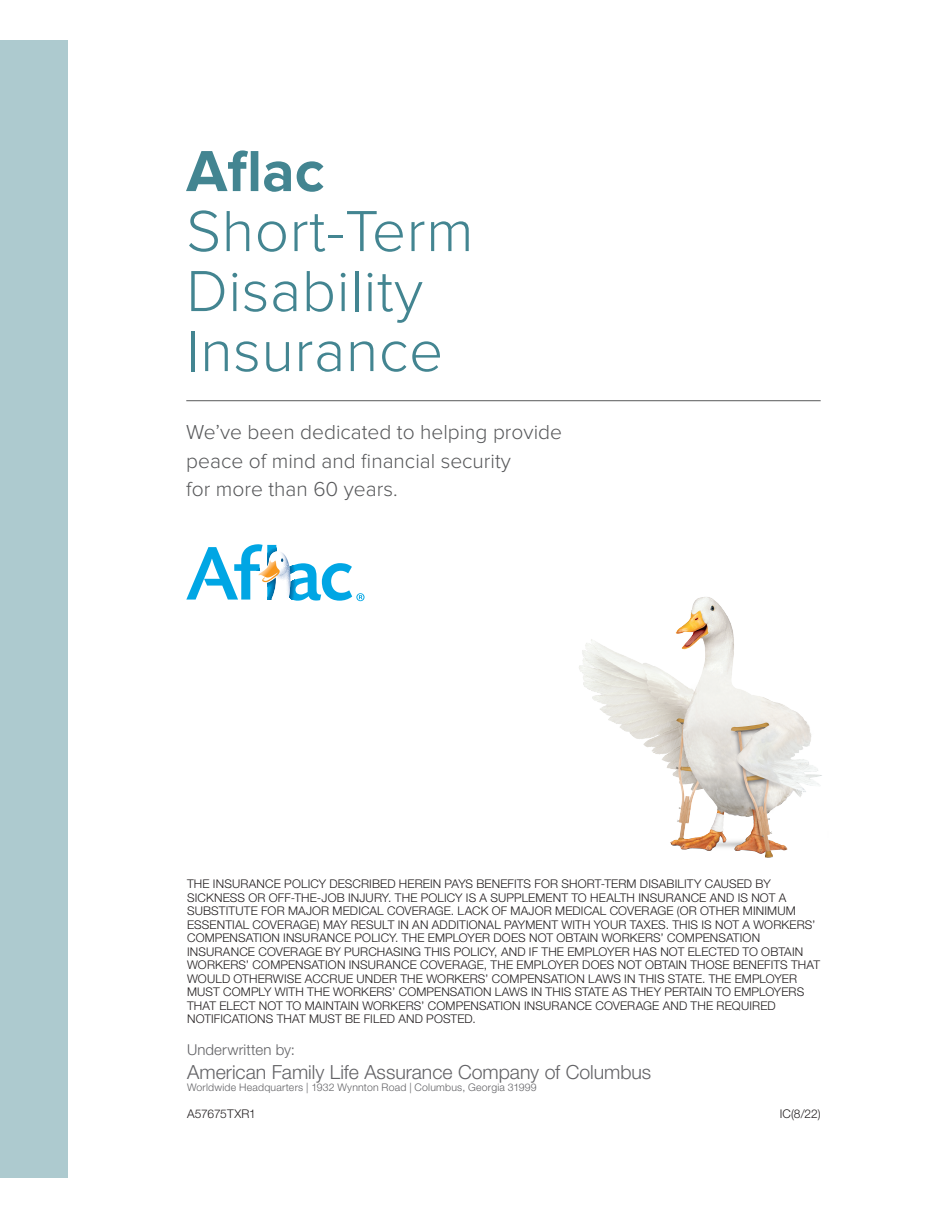
<style>
.page{position:relative;width:945px;height:1215px;background:#fff}
.page>*{position:absolute;margin:0;border:0;box-sizing:border-box;transform-origin:0 0}
.t1{font:300 60px/60px "Proxima Nova";letter-spacing:.01em;color:#438591}
.t2{font:700 60px "Proxima Nova";color:#438591}
.t3{font:300 21px/28.5px "Proxima Nova";color:#57585a}
.t4{font:300 19.5px "Helvetica Neue CELT";color:#636366}
.t5{font:300 15px "Helvetica Neue CELT";letter-spacing:.01em;color:#636366}
.t6{font:300 12px/13.5px "Helvetica Neue CELT";letter-spacing:.01em;color:#231f20}
.t7{font:300 12px "Helvetica Neue CELT";letter-spacing:-.015em;color:#231f20}
.t8{font:300 10.5px "Helvetica Neue CELT";letter-spacing:.02em;color:#636366}
</style>
<div class="page">
<div style="left:0;top:40px;width:68px;height:1138px;background:#adcacf"></div>
<svg style="left:186px;top:544px;width:179px;height:57px"></svg>
<hr style="left:186px;top:400px;width:635px;height:1px;background:#57585a">
<img style="left:579px;top:597px;width:243px;height:261px">
<h1 class="t2" style="left:186px;top:137px;width:140px">Aflac</h1>
<h1 class="t1" style="left:186px;top:202px;width:289px">Short-Term<br>Disability<br>Insurance</h1>
<h2 class="t3" style="left:186px;top:418px;width:377px">We’ve been dedicated to helping provide peace of mind and financial security<br>for more than 60 years.</h2>
<p class="t6" style="left:187px;top:877px;width:635px">THE INSURANCE POLICY DESCRIBED HEREIN PAYS BENEFITS FOR SHORT-TERM DISABILITY CAUSED BY SICKNESS OR OFF-THE-JOB INJURY. THE POLICY IS A SUPPLEMENT TO HEALTH INSURANCE AND IS NOT A SUBSTITUTE FOR MAJOR MEDICAL COVERAGE. LACK OF MAJOR MEDICAL COVERAGE (OR OTHER MINIMUM ESSENTIAL COVERAGE) MAY RESULT IN AN ADDITIONAL PAYMENT WITH YOUR TAXES. THIS IS NOT A WORKERS’ COMPENSATION INSURANCE POLICY. THE EMPLOYER DOES NOT OBTAIN WORKERS’ COMPENSATION INSURANCE COVERAGE BY PURCHASING THIS POLICY, AND IF THE EMPLOYER HAS NOT ELECTED TO OBTAIN WORKERS’ COMPENSATION INSURANCE COVERAGE, THE EMPLOYER DOES NOT OBTAIN THOSE BENEFITS THAT WOULD OTHERWISE ACCRUE UNDER THE WORKERS’ COMPENSATION LAWS IN THIS STATE. THE EMPLOYER MUST COMPLY WITH THE WORKERS’ COMPENSATION LAWS IN THIS STATE AS THEY PERTAIN TO EMPLOYERS THAT ELECT NOT TO MAINTAIN WORKERS’ COMPENSATION INSURANCE COVERAGE AND THE REQUIRED NOTIFICATIONS THAT MUST BE FILED AND POSTED.</p>
<p class="t5" style="left:187px;top:1041px;width:110px">Underwritten by:</p>
<h3 class="t4" style="left:187px;top:1060px;width:466px">American Family Life Assurance Company of Columbus</h3>
<p class="t8" style="left:187px;top:1081px;width:351px">Worldwide Headquarters | 1932 Wynnton Road | Columbus, Georgia 31999</p>
<p class="t7" style="left:187px;top:1107px;width:70px">A57675TXR1</p>
<p class="t6" style="left:780px;top:1107px;width:42px">IC(8/22)</p>
</div>
